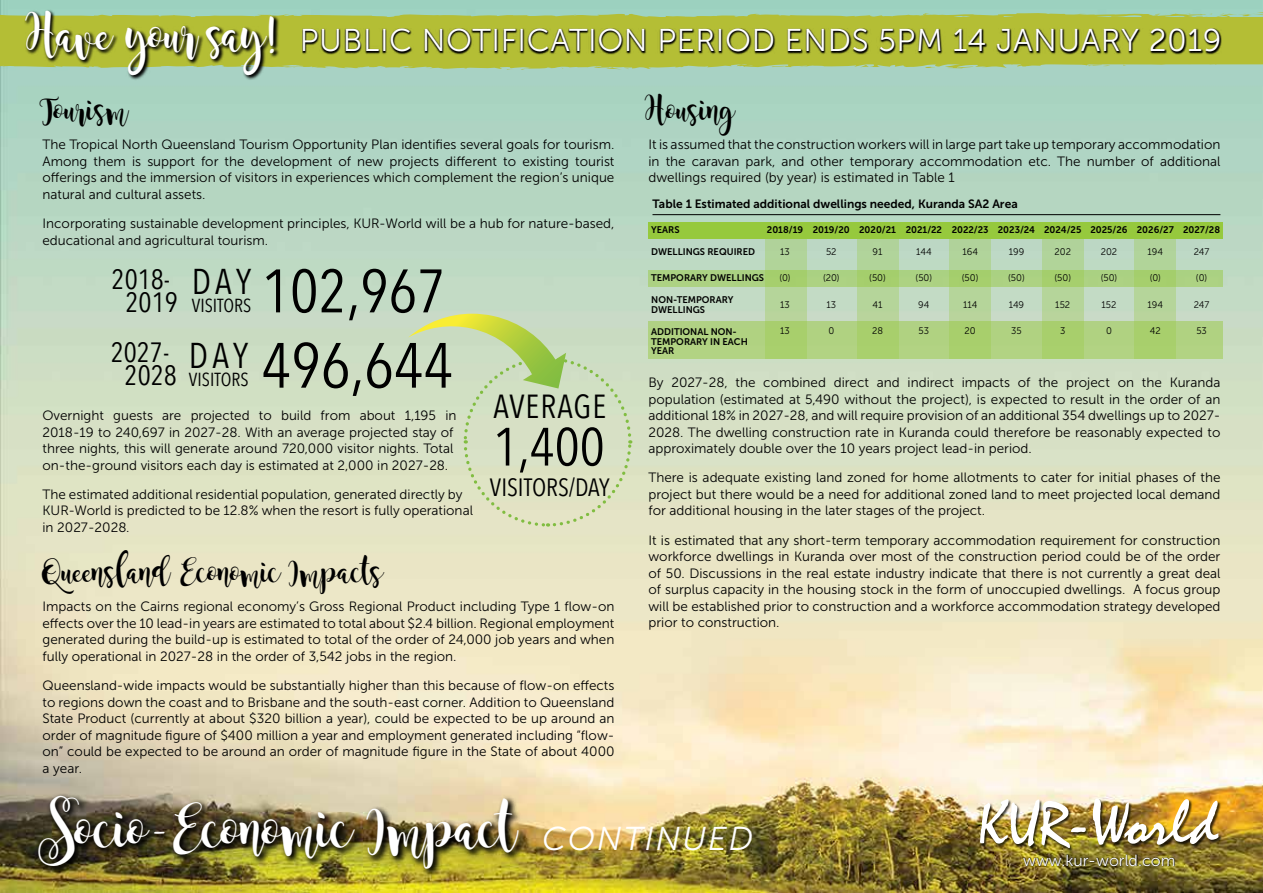
<style>
.page{position:relative;width:1263px;height:893px;background:#fff}
.page>*{position:absolute;margin:0;border:0;box-sizing:border-box;transform-origin:0 0}
.t1{font:63.15px "Avenir Next Condensed";color:#000}
.t2{font:60.6px "Avenir Next Condensed";color:#000}
.t3{font:53.25px "Avenir Next Condensed";color:#000}
.t4{font:43.05px "Magnolia Sky";letter-spacing:-.06em;color:#fff}
.t5{font:35.85px "Avenir Next Condensed";letter-spacing:.115em;color:#000}
.t6{font:33.3px "Avenir Next Condensed";letter-spacing:.03em;color:#000}
.t7{font:31.5px "Museo Sans 300";letter-spacing:.02em;color:#fff}
.t8{font:27.9px/23.4px "Avenir Next Condensed";color:#000;text-align:center}
.t9{font:24.9px "Avenir Next Condensed";color:#000}
.t10{font:24px "Magnolia Sky";letter-spacing:-.03em;color:#000}
.t11{font:18.9px "Avenir Next Condensed";color:#000}
.t12{font:16.05px "Museo Sans 300";color:#fff}
.t13{font:13.5px/16.5px "Museo Sans 300";color:#000;text-align:justify}
.t14{font:12px "Museo Sans 700";color:#000}
.t15{font:9.6px/9.6px "Museo Sans 700";color:#000}
.t16{font:9.6px "Museo Sans 300";color:#000}
.s1{font-family:"Magnolia Sky";font-size:36px}
.s2{font-family:"Museo Sans 300";font-style:italic;font-size:33px}
</style>
<div class="page">
<img style="left:0;top:0;width:1263px;height:893px">
<svg style="left:0;top:12px;width:1263px;height:5px;background:#a5cb92"></svg>
<svg style="left:0;top:64px;width:1263px;height:6px;background:#acca8e"></svg>
<div style="left:980px;top:798px;width:242px;height:54px;background:#000;opacity:.75"></div>
<img style="left:980px;top:799px;width:106px;height:49px">
<img style="left:1093px;top:798px;width:125px;height:47px">
<svg style="left:1023px;top:854px;width:152px;height:13px;background:#706421"></svg>
<div style="left:0;top:17px;width:1263px;height:47px;background:#b4be35"></div>
<svg style="left:24px;top:9px;width:256px;height:71px"></svg>
<svg style="left:302px;top:28px;width:920px;height:27px"></svg>
<svg style="left:408px;top:314px;width:225px;height:214px;background:#d3deb9"></svg>
<div style="left:765px;top:222px;width:42px;height:137px;background:#b5d49a"></div>
<div style="left:857px;top:222px;width:41px;height:137px;background:#b5d49a"></div>
<div style="left:949px;top:222px;width:42px;height:137px;background:#b5d49a"></div>
<div style="left:1042px;top:222px;width:42px;height:137px;background:#b5d49a"></div>
<div style="left:1134px;top:222px;width:42px;height:137px;background:#b5d49a"></div>
<div style="left:648px;top:222px;width:575px;height:16px;background:#96c93d"></div>
<svg style="left:648px;top:270px;width:575px;height:16px;background:#a9d07a"></svg>
<svg style="left:648px;top:321px;width:575px;height:38px;background:#add17a"></svg>
<hr style="left:652px;top:214px;width:568px;height:1px;background:#000">
<img style="left:35px;top:793px;width:493px;height:85px">
<h3 class="t7" style="left:31px;top:24px;width:1192px"><span class="s1">Have your say!</span> PUBLIC NOTIFICATION PERIOD ENDS 5PM 14 JANUARY 2019</h3>
<h3 class="t10" style="left:43px;top:98px;width:86px">Tourism</h3>
<p class="t13" style="left:43px;top:137px;width:573px">The Tropical North Queensland Tourism Opportunity Plan identifies several goals for tourism.<br>Among them is support for the development of new projects different to existing tourist offerings and the immersion of visitors in experiences which complement the region’s unique natural and cultural assets.</p>
<p class="t13" style="left:43px;top:215px;width:573px">Incorporating sustainable development principles, KUR-World will be a hub for nature-based, educational and agricultural tourism.</p>
<h3 class="t10" style="left:648px;top:98px;width:88px">Housing</h3>
<p class="t13" style="left:648px;top:137px;width:573px">It is assumed that the construction workers will in large part take up temporary accommodation in the caravan park, and other temporary accommodation etc. The number of additional dwellings required (by year) is estimated in Table 1</p>
<p class="t14" style="left:652px;top:197px;width:367px">Table 1 Estimated additional dwellings needed, Kuranda SA2 Area</p>
<p class="t15" style="left:1183px;top:225px;width:38px">2027/28</p>
<p class="t16" style="left:1194px;top:246px;width:17px">247</p>
<p class="t16" style="left:1196px;top:273px;width:13px">(0)</p>
<p class="t16" style="left:1194px;top:299px;width:17px">247</p>
<p class="t16" style="left:1196px;top:325px;width:12px">53</p>
<p class="t15" style="left:1137px;top:225px;width:38px">2026/27</p>
<p class="t16" style="left:1147px;top:246px;width:17px">194</p>
<p class="t16" style="left:1150px;top:273px;width:13px">(0)</p>
<p class="t16" style="left:1147px;top:299px;width:17px">194</p>
<p class="t16" style="left:1150px;top:325px;width:12px">42</p>
<p class="t15" style="left:1090px;top:225px;width:39px">2025/26</p>
<p class="t16" style="left:1101px;top:246px;width:18px">202</p>
<p class="t16" style="left:1101px;top:273px;width:18px">(50)</p>
<p class="t16" style="left:1101px;top:299px;width:16px">152</p>
<p class="t16" style="left:1106px;top:325px;width:7px">0</p>
<p class="t15" style="left:1044px;top:225px;width:39px">2024/25</p>
<p class="t16" style="left:1054px;top:246px;width:18px">202</p>
<p class="t16" style="left:1054px;top:273px;width:18px">(50)</p>
<p class="t16" style="left:1055px;top:299px;width:16px">152</p>
<p class="t16" style="left:1060px;top:325px;width:7px">3</p>
<p class="t15" style="left:998px;top:225px;width:39px">2023/24</p>
<p class="t16" style="left:1009px;top:246px;width:17px">199</p>
<p class="t16" style="left:1008px;top:273px;width:18px">(50)</p>
<p class="t16" style="left:1009px;top:299px;width:17px">149</p>
<p class="t16" style="left:1011px;top:325px;width:12px">35</p>
<p class="t15" style="left:952px;top:225px;width:38px">2022/23</p>
<p class="t16" style="left:962px;top:246px;width:17px">164</p>
<p class="t16" style="left:962px;top:273px;width:18px">(50)</p>
<p class="t16" style="left:963px;top:299px;width:16px">114</p>
<p class="t16" style="left:964px;top:325px;width:13px">20</p>
<p class="t15" style="left:906px;top:225px;width:38px">2021/22</p>
<p class="t16" style="left:916px;top:246px;width:17px">144</p>
<p class="t16" style="left:916px;top:273px;width:18px">(50)</p>
<p class="t16" style="left:918px;top:299px;width:13px">94</p>
<p class="t16" style="left:919px;top:325px;width:12px">53</p>
<p class="t15" style="left:859px;top:225px;width:38px">2020/21</p>
<p class="t16" style="left:873px;top:246px;width:11px">91</p>
<p class="t16" style="left:869px;top:273px;width:18px">(50)</p>
<p class="t16" style="left:873px;top:299px;width:11px">41</p>
<p class="t16" style="left:872px;top:325px;width:12px">28</p>
<p class="t15" style="left:813px;top:225px;width:39px">2019/20</p>
<p class="t16" style="left:826px;top:246px;width:12px">52</p>
<p class="t16" style="left:823px;top:273px;width:18px">(20)</p>
<p class="t16" style="left:826px;top:299px;width:11px">13</p>
<p class="t16" style="left:828px;top:325px;width:7px">0</p>
<p class="t15" style="left:767px;top:225px;width:38px">2018/19</p>
<p class="t16" style="left:780px;top:246px;width:11px">13</p>
<p class="t16" style="left:779px;top:273px;width:13px">(0)</p>
<p class="t16" style="left:780px;top:299px;width:11px">13</p>
<p class="t16" style="left:780px;top:325px;width:11px">13</p>
<p class="t15" style="left:651px;top:225px;width:30px">YEARS</p>
<p class="t15" style="left:651px;top:247px;width:105px">DWELLINGS REQUIRED</p>
<p class="t15" style="left:651px;top:273px;width:114px">TEMPORARY DWELLINGS</p>
<p class="t15" style="left:651px;top:295px;width:84px">NON-TEMPORARY<br>DWELLINGS</p>
<p class="t15" style="left:651px;top:327px;width:98px">ADDITIONAL NON-<br>TEMPORARY IN EACH<br>YEAR</p>
<h2 class="t2" style="left:262px;top:239px;width:186px">102,967</h2>
<h3 class="t8" style="left:112px;top:266px;width:68px">2018-<br>2019</h3>
<h3 class="t5" style="left:192px;top:251px;width:61px">DAY</h3>
<h3 class="t11" style="left:192px;top:290px;width:61px">VISITORS</h3>
<h3 class="t8" style="left:111px;top:339px;width:68px">2027-<br>2028</h3>
<h3 class="t5" style="left:189px;top:325px;width:61px">DAY</h3>
<h1 class="t1" style="left:262px;top:312px;width:193px">496,644</h1>
<h3 class="t11" style="left:189px;top:363px;width:61px">VISITORS</h3>
<p class="t13" style="left:648px;top:374px;width:573px">By 2027-28, the combined direct and indirect impacts of the project on the Kuranda population (estimated at 5,490 without the project), is expected to result in the order of an additional 18% in 2027-28, and will require provision of an additional 354 dwellings up to 2027- 2028. The dwelling construction rate in Kuranda could therefore be reasonably expected to approximately double over the 10 years project lead-in period.</p>
<p class="t13" style="left:648px;top:470px;width:573px">There is adequate existing land zoned for home allotments to cater for initial phases of the project but there would be a need for additional zoned land to meet projected local demand for additional housing in the later stages of the project.</p>
<p class="t13" style="left:648px;top:532px;width:573px">It is estimated that any short-term temporary accommodation requirement for construction workforce dwellings in Kuranda over most of the construction period could be of the order of 50. Discussions in the real estate industry indicate that there is not currently a great deal of surplus capacity in the housing stock in the form of unoccupied dwellings. A focus group will be established prior to construction and a workforce accommodation strategy developed prior to construction.</p>
<h3 class="t6" style="left:493px;top:378px;width:114px">AVERAGE</h3>
<p class="t13" style="left:43px;top:407px;width:415px;text-align:left">Overnight guests are projected to build from about 1,195 in 2018-19 to 240,697 in 2027-28. With an average projected stay of three nights, this will generate around 720,000 visitor nights. Total on-the-ground visitors each day is estimated at 2,000 in 2027-28.</p>
<p class="t13" style="left:43px;top:486px;width:432px;text-align:left">The estimated additional residential population, generated directly by<br>KUR-World is predicted to be 12.8% when the resort is fully operational in 2027-2028.</p>
<h3 class="t10" style="left:43px;top:560px;width:342px">Queensland Economic Impacts</h3>
<p class="t13" style="left:43px;top:599px;width:573px">Impacts on the Cairns regional economy’s Gross Regional Product including Type 1 flow-on effects over the 10 lead-in years are estimated to total about $2.4 billion. Regional employment generated during the build-up is estimated to total of the order of 24,000 job years and when fully operational in 2027-28 in the order of 3,542 jobs in the region.</p>
<p class="t13" style="left:43px;top:677px;width:573px">Queensland-wide impacts would be substantially higher than this because of flow-on effects to regions down the coast and to Brisbane and the south-east corner. Addition to Queensland State Product (currently at about $320 billion a year), could be expected to be up around an order of magnitude figure of $400 million a year and employment generated including “flow&shy;on” could be expected to be around an order of magnitude figure in the State of about 4000 a year.</p>
<h3 class="t3" style="left:493px;top:401px;width:113px">1,400</h3>
<h3 class="t9" style="left:490px;top:466px;width:121px">VISITORS/DAY</h3>
<h3 class="t4" style="left:43px;top:807px;width:712px">Socio-Economic Impact <span class="s2">CONTINUED</span></h3>
<p class="t12" style="left:1023px;top:852px;width:154px">www.kur-world.com</p>
</div>
